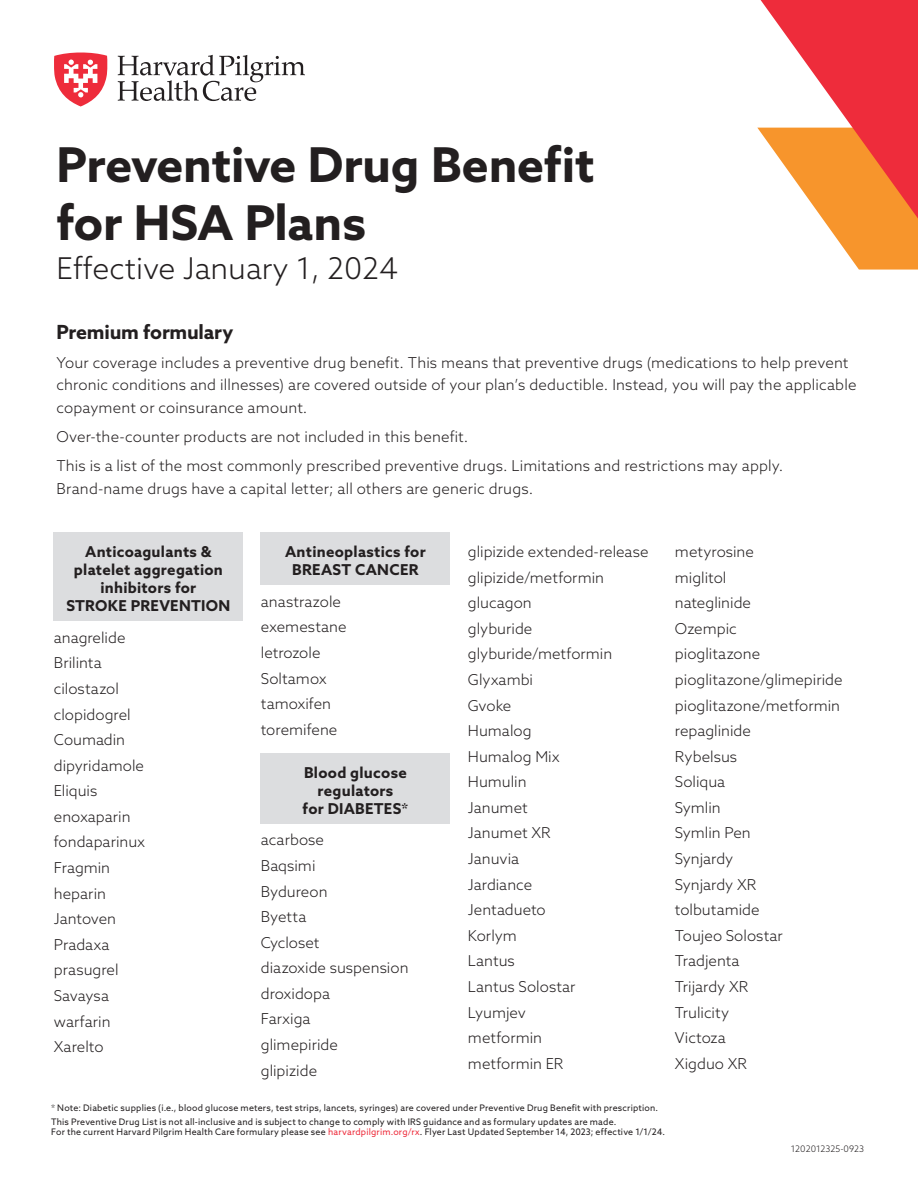
<style>
.page{position:relative;width:918px;height:1188px;background:#fff}
.page>*{position:absolute;margin:0;border:0;box-sizing:border-box;transform-origin:0 0}
.t1{font:700 48px/57.6px "Azo Sans";letter-spacing:-.005em;color:#231f20}
.t2{font:300 30px "Azo Sans";color:#231f20}
.Subheads{font:700 19.5px "Azo Sans";letter-spacing:-.01em;color:#231f20}
.Body_Copy{font:300 15px/22.5px "Azo Sans";letter-spacing:.005em;color:#231f20}
.STATE_TIER_HEADER{font:700 15px/18px "Azo Sans";letter-spacing:.02em;color:#231f20;text-align:center}
.Disclaimer_Footnotes{font:9px/10.5px "Azo Sans";letter-spacing:.02em;color:#231f20}
.t3{font:300 9px "Azo Sans";color:#231f20}
.s1{color:#ee2c3b}
</style>
<div class="page">
<svg style="left:757px;top:0;width:161px;height:270px"></svg>
<svg style="left:118px;top:55px;width:187px;height:46px"></svg>
<svg style="left:54px;top:52px;width:54px;height:54px"></svg>
<div style="left:54px;top:532px;width:189px;height:89px;background:#dcdddf"></div>
<div style="left:261px;top:532px;width:189px;height:53px;background:#dcdddf"></div>
<div style="left:261px;top:753px;width:189px;height:70px;background:#dcdddf"></div>
<p class="t1" style="left:57px;top:135px;width:540px">Preventive Drug Benefit for HSA Plans</p>
<p class="t2" style="left:57px;top:249px;width:343px">Effective January 1, 2024</p>
<p class="Subheads" style="left:57px;top:319px;width:178px">Premium formulary</p>
<p class="Body_Copy" style="left:57px;top:351px;width:802px">Your coverage includes a preventive drug benefit. This means that preventive drugs (medications to help prevent chronic conditions and illnesses) are covered outside of your plan’s deductible. Instead, you will pay the applicable copayment or coinsurance amount.</p>
<p class="Body_Copy" style="left:57px;top:425px;width:413px">Over-the-counter products are not included in this benefit.</p>
<p class="Body_Copy" style="left:57px;top:455px;width:728px">This is a list of the most commonly prescribed preventive drugs. Limitations and restrictions may apply.<br>Brand-name drugs have a capital letter; all others are generic drugs.</p>
<p class="STATE_TIER_HEADER" style="left:66px;top:542px;width:165px">Anticoagulants &amp; platelet aggregation inhibitors for<br>STROKE PREVENTION</p>
<p class="Body_Copy" style="left:54px;top:626px;width:73px">anagrelide</p>
<p class="Body_Copy" style="left:54px;top:652px;width:49px">Brilinta</p>
<p class="Body_Copy" style="left:54px;top:677px;width:67px">cilostazol</p>
<p class="Body_Copy" style="left:54px;top:703px;width:78px">clopidogrel</p>
<p class="Body_Copy" style="left:54px;top:728px;width:73px">Coumadin</p>
<p class="Body_Copy" style="left:54px;top:754px;width:92px">dipyridamole</p>
<p class="Body_Copy" style="left:54px;top:780px;width:45px">Eliquis</p>
<p class="Body_Copy" style="left:54px;top:805px;width:78px">enoxaparin</p>
<p class="Body_Copy" style="left:54px;top:831px;width:92px">fondaparinux</p>
<p class="Body_Copy" style="left:54px;top:856px;width:58px">Fragmin</p>
<p class="Body_Copy" style="left:54px;top:882px;width:54px">heparin</p>
<p class="Body_Copy" style="left:54px;top:907px;width:64px">Jantoven</p>
<p class="Body_Copy" style="left:54px;top:933px;width:57px">Pradaxa</p>
<p class="Body_Copy" style="left:54px;top:959px;width:66px">prasugrel</p>
<p class="Body_Copy" style="left:54px;top:984px;width:57px">Savaysa</p>
<p class="Body_Copy" style="left:54px;top:1010px;width:58px">warfarin</p>
<p class="Body_Copy" style="left:54px;top:1035px;width:51px">Xarelto</p>
<p class="STATE_TIER_HEADER" style="left:285px;top:542px;width:142px">Antineoplastics for<br>BREAST CANCER</p>
<p class="Body_Copy" style="left:261px;top:590px;width:82px">anastrazole</p>
<p class="Body_Copy" style="left:261px;top:616px;width:87px">exemestane</p>
<p class="Body_Copy" style="left:261px;top:641px;width:61px">letrozole</p>
<p class="Body_Copy" style="left:261px;top:667px;width:67px">Soltamox</p>
<p class="Body_Copy" style="left:261px;top:692px;width:72px">tamoxifen</p>
<p class="Body_Copy" style="left:261px;top:718px;width:78px">toremifene</p>
<p class="STATE_TIER_HEADER" style="left:303px;top:763px;width:107px">Blood glucose regulators<br>for DIABETES*</p>
<p class="Body_Copy" style="left:261px;top:829px;width:65px">acarbose</p>
<p class="Body_Copy" style="left:261px;top:854px;width:56px">Baqsimi</p>
<p class="Body_Copy" style="left:261px;top:880px;width:68px">Bydureon</p>
<p class="Body_Copy" style="left:261px;top:905px;width:47px">Byetta</p>
<p class="Body_Copy" style="left:261px;top:931px;width:60px">Cycloset</p>
<p class="Body_Copy" style="left:261px;top:957px;width:149px">diazoxide suspension</p>
<p class="Body_Copy" style="left:261px;top:982px;width:71px">droxidopa</p>
<p class="Body_Copy" style="left:261px;top:1008px;width:51px">Farxiga</p>
<p class="Body_Copy" style="left:261px;top:1033px;width:79px">glimepiride</p>
<p class="Body_Copy" style="left:261px;top:1059px;width:58px">glipizide</p>
<p class="Body_Copy" style="left:468px;top:540px;width:182px">glipizide extended-release</p>
<p class="Body_Copy" style="left:468px;top:566px;width:138px">glipizide/metformin</p>
<p class="Body_Copy" style="left:468px;top:591px;width:65px">glucagon</p>
<p class="Body_Copy" style="left:468px;top:617px;width:66px">glyburide</p>
<p class="Body_Copy" style="left:468px;top:643px;width:146px">glyburide/metformin</p>
<p class="Body_Copy" style="left:468px;top:668px;width:67px">Glyxambi</p>
<p class="Body_Copy" style="left:468px;top:694px;width:45px">Gvoke</p>
<p class="Body_Copy" style="left:468px;top:719px;width:65px">Humalog</p>
<p class="Body_Copy" style="left:468px;top:745px;width:93px">Humalog Mix</p>
<p class="Body_Copy" style="left:468px;top:771px;width:60px">Humulin</p>
<p class="Body_Copy" style="left:468px;top:796px;width:61px">Janumet</p>
<p class="Body_Copy" style="left:468px;top:822px;width:84px">Janumet XR</p>
<p class="Body_Copy" style="left:468px;top:847px;width:53px">Januvia</p>
<p class="Body_Copy" style="left:468px;top:873px;width:66px">Jardiance</p>
<p class="Body_Copy" style="left:468px;top:898px;width:79px">Jentadueto</p>
<p class="Body_Copy" style="left:468px;top:924px;width:51px">Korlym</p>
<p class="Body_Copy" style="left:468px;top:950px;width:48px">Lantus</p>
<p class="Body_Copy" style="left:468px;top:975px;width:109px">Lantus Solostar</p>
<p class="Body_Copy" style="left:468px;top:1001px;width:60px">Lyumjev</p>
<p class="Body_Copy" style="left:468px;top:1026px;width:76px">metformin</p>
<p class="Body_Copy" style="left:468px;top:1052px;width:97px">metformin ER</p>
<p class="Disclaimer_Footnotes" style="left:51px;top:1102px;width:608px">* Note: Diabetic supplies (i.e., blood glucose meters, test strips, lancets, syringes) are covered under Preventive Drug Benefit with prescription.</p>
<p class="Disclaimer_Footnotes" style="left:51px;top:1116px;width:615px">This Preventive Drug List is not all-inclusive and is subject to change to comply with IRS guidance and as formulary updates are made.<br>For the current Harvard Pilgrim Health Care formulary please see <span class="s1">harvardpilgrim.org/rx</span>. Flyer Last Updated September 14, 2023; effective 1/1/24.</p>
<p class="Body_Copy" style="left:675px;top:540px;width:81px">metyrosine</p>
<p class="Body_Copy" style="left:675px;top:566px;width:53px">miglitol</p>
<p class="Body_Copy" style="left:675px;top:591px;width:78px">nateglinide</p>
<p class="Body_Copy" style="left:675px;top:617px;width:64px">Ozempic</p>
<p class="Body_Copy" style="left:675px;top:643px;width:87px">pioglitazone</p>
<p class="Body_Copy" style="left:675px;top:668px;width:169px">pioglitazone/glimepiride</p>
<p class="Body_Copy" style="left:675px;top:694px;width:167px">pioglitazone/metformin</p>
<p class="Body_Copy" style="left:675px;top:719px;width:78px">repaglinide</p>
<p class="Body_Copy" style="left:675px;top:745px;width:64px">Rybelsus</p>
<p class="Body_Copy" style="left:675px;top:771px;width:52px">Soliqua</p>
<p class="Body_Copy" style="left:675px;top:796px;width:47px">Symlin</p>
<p class="Body_Copy" style="left:675px;top:822px;width:77px">Symlin Pen</p>
<p class="Body_Copy" style="left:675px;top:847px;width:60px">Synjardy</p>
<p class="Body_Copy" style="left:675px;top:873px;width:83px">Synjardy XR</p>
<p class="Body_Copy" style="left:675px;top:898px;width:86px">tolbutamide</p>
<p class="Body_Copy" style="left:675px;top:924px;width:109px">Toujeo Solostar</p>
<p class="Body_Copy" style="left:675px;top:950px;width:66px">Tradjenta</p>
<p class="Body_Copy" style="left:675px;top:975px;width:75px">Trijardy XR</p>
<p class="Body_Copy" style="left:675px;top:1001px;width:56px">Trulicity</p>
<p class="Body_Copy" style="left:675px;top:1026px;width:52px">Victoza</p>
<p class="Body_Copy" style="left:675px;top:1052px;width:74px">Xigduo XR</p>
<p class="t3" style="left:791px;top:1143px;width:75px">1202012325-0923</p>
</div>
